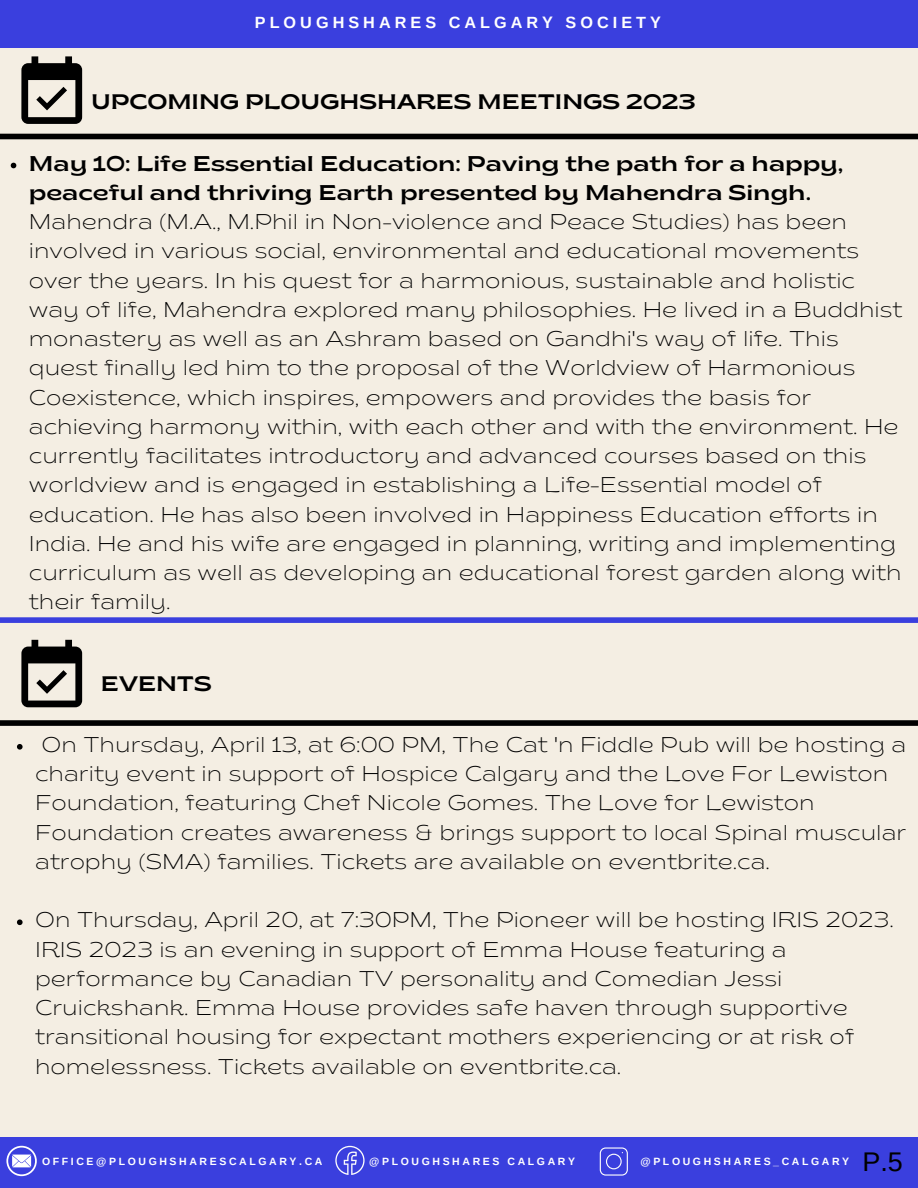
<style>
.page{position:relative;width:918px;height:1188px;background:#f4eee3}
.page>*{position:absolute;margin:0;border:0;box-sizing:border-box;transform-origin:0 0}
.t1{font:27px "Arimo";color:#000}
.t2{font:200 semi-expanded 21.3px/29.2px "Brice";color:#000}
.t3{font:semi-expanded 21.3px/29.2px "Brice";color:#000}
.t4{font:semi-expanded 21px "Brice";color:#000}
.t5{font:700 16.2px "Arimo";letter-spacing:.25em;color:#fff}
.t6{font:700 10.5px "Arimo";letter-spacing:.25em;color:#fff}
</style>
<div class="page">
<div style="left:0;top:0;width:918px;height:47px;background:#3a3fde"></div>
<div style="left:0;top:134px;width:918px;height:5px;background:#000"></div>
<div style="left:0;top:1138px;width:918px;height:50px;background:#3a3fde"></div>
<svg style="left:6px;top:1146px;width:31px;height:30px"></svg>
<svg style="left:335px;top:1146px;width:30px;height:29px"></svg>
<svg style="left:600px;top:1147px;width:28px;height:29px"></svg>
<svg style="left:21px;top:56px;width:61px;height:68px"></svg>
<div style="left:0;top:720px;width:918px;height:6px;background:#000"></div>
<div style="left:0;top:617px;width:918px;height:6px;background:#3a3fde"></div>
<svg style="left:11px;top:163px;width:5px;height:5px"></svg>
<svg style="left:21px;top:640px;width:61px;height:67px"></svg>
<svg style="left:17px;top:744px;width:6px;height:6px"></svg>
<svg style="left:17px;top:919px;width:6px;height:6px"></svg>
<p class="t5" style="left:255px;top:14px;width:408px">PLOUGHSHARES CALGARY SOCIETY</p>
<p class="t4" style="left:91px;top:93px;width:606px">UPCOMING PLOUGHSHARES MEETINGS 2023</p>
<p class="t3" style="left:29px;top:151px;width:816px">May 10: Life Essential Education: Paving the path for a happy, peaceful and thriving Earth presented by Mahendra Singh.</p>
<p class="t2" style="left:29px;top:209px;width:875px">Mahendra (M.A., M.Phil in Non-violence and Peace Studies) has been involved in various social, environmental and educational movements over the years. In his quest for a harmonious, sustainable and holistic way of life, Mahendra explored many philosophies. He lived in a Buddhist monastery as well as an Ashram based on Gandhi's way of life. This quest finally led him to the proposal of the Worldview of Harmonious Coexistence, which inspires, empowers and provides the basis for achieving harmony within, with each other and with the environment. He currently facilitates introductory and advanced courses based on this worldview and is engaged in establishing a Life-Essential model of education. He has also been involved in Happiness Education efforts in India. He and his wife are engaged in planning, writing and implementing curriculum as well as developing an educational forest garden along with their family.</p>
<p class="t4" style="left:101px;top:675px;width:112px">EVENTS</p>
<p class="t2" style="left:35px;top:732px;width:873px;text-indent:6px">On Thursday, April 13, at 6:00 PM, The Cat 'n Fiddle Pub will be hosting a charity event in support of Hospice Calgary and the Love For Lewiston Foundation, featuring Chef Nicole Gomes. The Love for Lewiston Foundation creates awareness &amp; brings support to local Spinal muscular atrophy (SMA) families. Tickets are available on eventbrite.ca.</p>
<p class="t2" style="left:35px;top:907px;width:860px">On Thursday, April 20, at 7:30PM, The Pioneer will be hosting IRIS 2023.<br>IRIS 2023 is an evening in support of Emma House featuring a performance by Canadian TV personality and Comedian Jessi Cruickshank. Emma House provides safe haven through supportive transitional housing for expectant mothers experiencing or at risk of homelessness. Tickets available on eventbrite.ca.</p>
<p class="t6" style="left:42px;top:1155px;width:282px">OFFICE@PLOUGHSHARESCALGARY.CA</p>
<p class="t6" style="left:369px;top:1156px;width:207px">@PLOUGHSHARES CALGARY</p>
<p class="t6" style="left:641px;top:1155px;width:210px">@PLOUGHSHARES_CALGARY</p>
<p class="t1" style="left:862px;top:1146px;width:42px">P.5</p>
</div>
